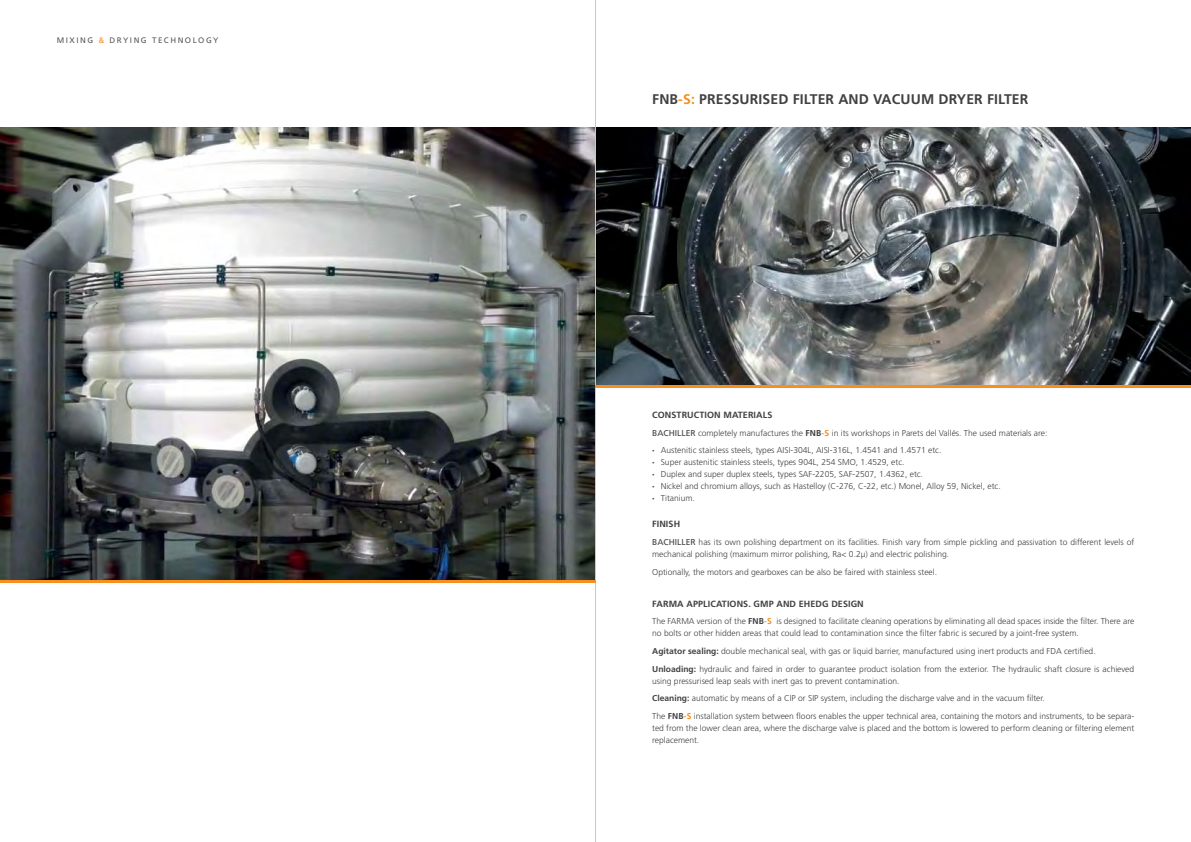
<style>
.page{position:relative;width:1191px;height:842px;background:#fff}
.page>*{position:absolute;margin:0;border:0;box-sizing:border-box;transform-origin:0 0}
.t1{font:700 14px "Frutiger LT Std";letter-spacing:.01em;color:#414042}
.t2{font:700 9px "Frutiger LT Std";letter-spacing:.01em;color:#414042}
.t3{font:300 8.5px/12px "Frutiger LT Std";color:#414042}
.t4{font:8px "Frutiger LT Std";letter-spacing:.19em;color:#58595b}
.s1{color:#f78e1e}
.s2{font-weight:400}
.s3{font-weight:700}
.s4{font-weight:700;color:#f78e1e}
.s5{font-weight:900}
</style>
<div class="page">
<img style="left:0;top:128px;width:595px;height:452px">
<img style="left:596px;top:128px;width:595px;height:258px">
<hr style="left:595px;top:0;width:1px;height:842px;background:#c7c8ca">
<hr style="left:595px;top:386px;width:596px;height:2px;background:#f78e1e">
<hr style="left:0;top:580px;width:595px;height:3px;background:#f78e1e">
<p class="t4" style="left:57px;top:35px;width:163px">MIXING <span class="s1">&amp;</span> DRYING TECHNOLOGY</p>
<h1 class="t1" style="left:652px;top:91px;width:378px">FNB<span class="s1">-S:</span> PRESSURISED FILTER AND VACUUM DRYER FILTER</h1>
<p class="t2" style="left:652px;top:409px;width:122px">CONSTRUCTION MATERIALS</p>
<p class="t3" style="left:652px;top:424px;width:397px;line-height:17.7px"><span class="s2">BACHILLER</span> completely manufactures the <span class="s3">FNB</span><span class="s4">-S</span> in its workshops in Parets del Vallés. The used materials are: <span class="s5">·</span> Austenitic stainless steels, types AISI-304L, AISI-316L, 1.4541 and 1.4571 etc.</p>
<p class="t3" style="left:652px;top:456px;width:350px"><span class="s5">·</span> Super austenitic stainless steels, types 904L, 254 SMO, 1.4529, etc.<br><span class="s5">·</span> Duplex and super duplex steels, types SAF-2205, SAF-2507, 1.4362, etc.<br><span class="s5">·</span> Nickel and chromium alloys, such as Hastelloy (C-276, C-22, etc.) Monel, Alloy 59, Nickel, etc. <span class="s5">·</span> Titanium.</p>
<p class="t2" style="left:652px;top:519px;width:29px">FINISH</p>
<p class="t3" style="left:652px;top:536px;width:483px"><span class="s2">BACHILLER</span> has its own polishing department on its facilities. Finish vary from simple pickling and passivation to different levels of mechanical polishing (maximum mirror polishing, Ra&lt; 0.2µ) and electric polishing.</p>
<p class="t3" style="left:652px;top:566px;width:286px">Optionally, the motors and gearboxes can be also be faired with stainless steel.</p>
<p class="t2" style="left:652px;top:598px;width:213px">FARMA APPLICATIONS. GMP AND EHEDG DESIGN</p>
<p class="t3" style="left:652px;top:615px;width:483px">The FARMA version of the <span class="s3">FNB</span><span class="s4">-S</span> is designed to facilitate cleaning operations by eliminating all dead spaces inside the filter. There are no bolts or other hidden areas that could lead to contamination since the filter fabric is secured by a joint-free system.</p>
<p class="t3" style="left:652px;top:642px;width:483px;line-height:17.7px"><span class="s3">Agitator sealing:</span> double mechanical seal, with gas or liquid barrier, manufactured using inert products and FDA certified.<br><span class="s3">Unloading:</span> hydraulic and faired in order to guarantee product isolation from the exterior. The hydraulic shaft closure is achieved</p>
<p class="t3" style="left:652px;top:672px;width:483px;line-height:17.7px">using pressurised leap seals with inert gas to prevent contamination.<br><span class="s3">Cleaning:</span> automatic by means of a CIP or SIP system, including the discharge valve and in the vacuum filter.<br>The <span class="s3">FNB</span><span class="s4">-S</span> installation system between floors enables the upper technical area, containing the motors and instruments, to be separa-</p>
<p class="t3" style="left:652px;top:722px;width:483px">ted from the lower clean area, where the discharge valve is placed and the bottom is lowered to perform cleaning or filtering element replacement.</p>
</div>
